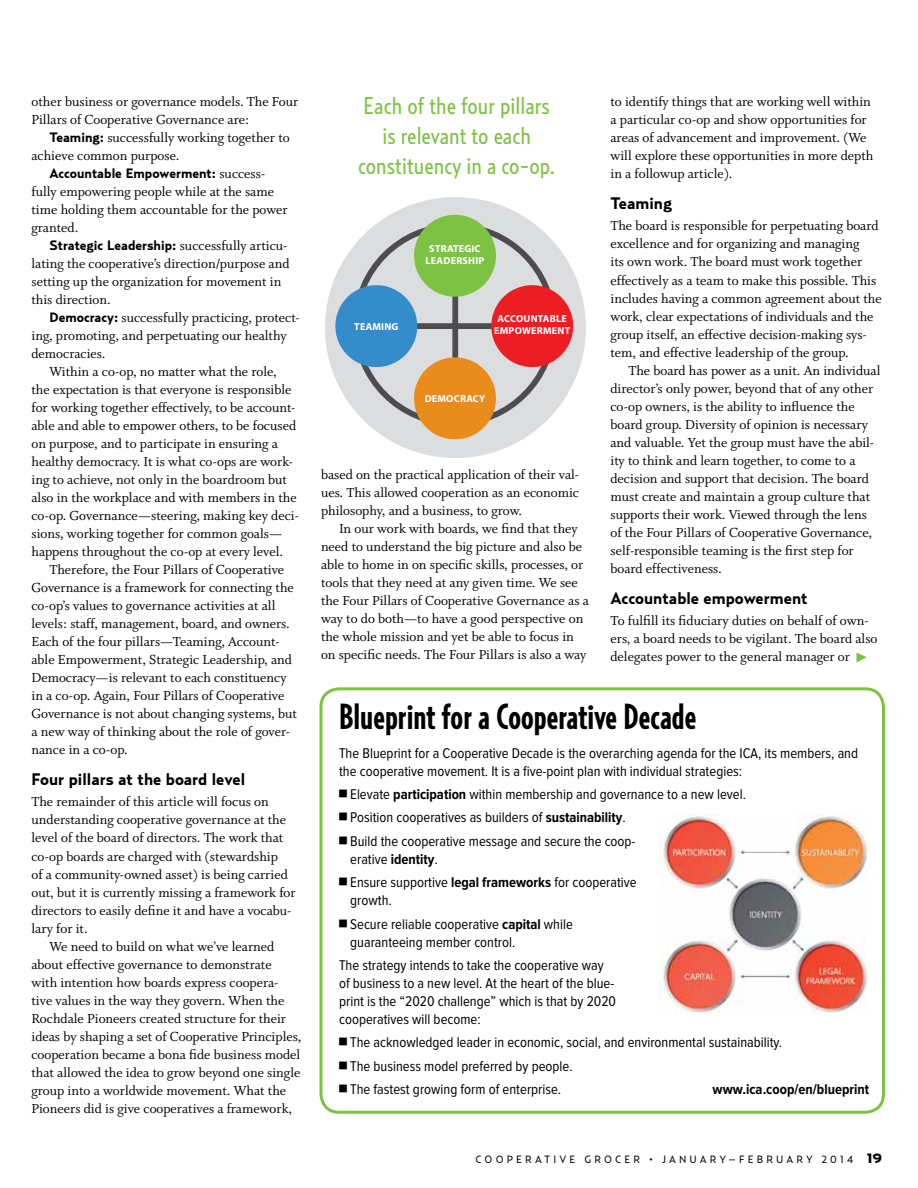
<style>
.page{position:relative;width:918px;height:1188px;background:#fff}
.page>*{position:absolute;margin:0;border:0;box-sizing:border-box;transform-origin:0 0}
.t1{font:700 36px "Relay Comp";color:#000}
.t2{font:700 26.1px/26.1px "Myriad Pro";letter-spacing:.02em;color:#000;text-align:center}
.t3{font:24px/30px "Relay Cond";color:#7dc242;text-align:center}
.t4{font:700 16.5px "Relay";color:#000}
.t5{font:14.7px/18px "Whitman Roman LF";color:#000}
.t6{font:condensed 14.7px/18px "Proxima Nova";color:#000}
.t7{font:700 condensed 14.7px "Proxima Nova";color:#000}
.t8{font:700 13.5px "Relay";color:#000}
.t9{font:10.5px "Relay";letter-spacing:.3em;color:#000}
.t10{font:700 10.2px/12.1px "Myriad Pro";letter-spacing:.02em;color:#fff;text-align:center}
.s1{font-family:"Relay";font-weight:700;font-size:13.5px}
.s2{font-family:"Whitman Roman LF";font-weight:400;font-size:14.7px}
.s3{font-weight:700}
.s4{font-family:"Proxima Nova"}
.s5{font-family:"Relay Wide";font-weight:900;font-size:13.5px}
</style>
<div class="page">
<div style="left:325px;top:197px;width:261px;height:261px;background:#dcddde;border-radius:50%"></div>
<div style="left:402px;top:323px;width:98px;height:6px;background:#4d4d4f"></div>
<div style="left:452px;top:278px;width:6px;height:98px;background:#4d4d4f"></div>
<div style="left:335px;top:285px;width:82px;height:82px;background:#358ccb;border-radius:50%"></div>
<div style="left:491px;top:285px;width:82px;height:82px;background:#ed1d24;border-radius:50%"></div>
<div style="left:414px;top:215px;width:82px;height:82px;background:#7dc242;border-radius:50%"></div>
<div style="left:414px;top:357px;width:82px;height:82px;background:#ea8c1c;border-radius:50%"></div>
<svg style="left:856px;top:652px;width:11px;height:11px"></svg>
<div style="left:320px;top:687px;width:565px;height:427px;border:3px solid #7dc242;border-radius:18px"></div>
<img style="left:658px;top:814px;width:209px;height:199px">
<p class="t5" style="left:611px;top:93px;width:264px">to identify things that are working well within a particular co-op and show opportunities for areas of advancement and improvement. (We will explore these opportunities in more depth in a followup article).</p>
<p class="t4" style="left:610px;top:193px;width:63px">Teaming</p>
<p class="t5" style="left:610px;top:217px;width:273px">The board is responsible for perpetuating board excellence and for organizing and managing<br>its own work. The board must work together effectively as a team to make this possible. This includes having a common agreement about the work, clear expectations of individuals and the group itself, an effective decision-making sys&shy;tem, and effective leadership of the group.</p>
<p class="t5" style="left:610px;top:361px;width:272px;text-indent:18px">The board has power as a unit. An individual director’s only power, beyond that of any other co-op owners, is the ability to influence the board group. Diversity of opinion is necessary and valuable. Yet the group must have the abil&shy;ity to think and learn together, to come to a decision and support that decision. The board must create and maintain a group culture that supports their work. Viewed through the lens of the Four Pillars of Cooperative Governance, self-responsible teaming is the first step for board effectiveness.</p>
<p class="t4" style="left:610px;top:588px;width:199px">Accountable empowerment</p>
<p class="t5" style="left:610px;top:612px;width:268px">To fulfill its fiduciary duties on behalf of own&shy;ers, a board needs to be vigilant. The board also delegates power to the general manager or</p>
<p class="t5" style="left:32px;top:93px;width:268px">other business or governance models. The Four<br>Pillars of Cooperative Governance are:</p>
<p class="t5" style="left:32px;top:129px;width:260px;text-indent:18px"><span class="s1">Teaming:</span> successfully working together to achieve common purpose.</p>
<p class="t8" style="left:50px;top:165px;width:217px">Accountable Empowerment: <span class="s2">success-</span></p>
<p class="t5" style="left:31px;top:183px;width:258px">fully empowering people while at the same time holding them accountable for the power granted.</p>
<p class="t8" style="left:50px;top:237px;width:239px">Strategic Leadership: <span class="s2">successfully articu-</span></p>
<p class="t5" style="left:31px;top:255px;width:260px">lating the cooperative’s direction/purpose and setting up the organization for movement in this direction.</p>
<p class="t5" style="left:50px;top:309px;width:252px"><span class="s1">Democracy:</span> successfully practicing, protect-</p>
<p class="t5" style="left:32px;top:327px;width:257px">ing, promoting, and perpetuating our healthy</p>
<p class="t5" style="left:32px;top:345px;width:75px">democracies.</p>
<p class="t5" style="left:50px;top:363px;width:229px">Within a co-op, no matter what the role,</p>
<p class="t5" style="left:32px;top:381px;width:262px">the expectation is that everyone is responsible</p>
<p class="t5" style="left:32px;top:399px;width:265px">for working together effectively, to be account-</p>
<p class="t5" style="left:32px;top:417px;width:266px">able and able to empower others, to be focused</p>
<p class="t5" style="left:32px;top:435px;width:248px">on purpose, and to participate in ensuring a</p>
<p class="t5" style="left:32px;top:453px;width:263px">healthy democracy. It is what co-ops are work-</p>
<p class="t5" style="left:32px;top:471px;width:257px">ing to achieve, not only in the boardroom but</p>
<p class="t5" style="left:32px;top:489px;width:267px">also in the workplace and with members in the</p>
<p class="t5" style="left:32px;top:507px;width:269px">co-op. Governance—steering, making key deci-</p>
<p class="t5" style="left:32px;top:525px;width:252px">sions, working together for common goals—</p>
<p class="t5" style="left:32px;top:543px;width:253px">happens throughout the co-op at every level.</p>
<p class="t5" style="left:50px;top:561px;width:236px">Therefore, the Four Pillars of Cooperative</p>
<p class="t5" style="left:32px;top:579px;width:264px">Governance is a framework for connecting the</p>
<p class="t5" style="left:32px;top:597px;width:246px">co-op’s values to governance activities at all</p>
<p class="t5" style="left:32px;top:615px;width:260px">levels: staff, management, board, and owners.</p>
<p class="t5" style="left:32px;top:633px;width:249px">Each of the four pillars—Teaming, Account-</p>
<p class="t5" style="left:32px;top:651px;width:262px">able Empowerment, Strategic Leadership, and</p>
<p class="t5" style="left:32px;top:669px;width:257px">Democracy—is relevant to each constituency</p>
<p class="t5" style="left:32px;top:687px;width:255px">in a co-op. Again, Four Pillars of Cooperative</p>
<p class="t5" style="left:32px;top:705px;width:267px">Governance is not about changing systems, but</p>
<p class="t5" style="left:32px;top:723px;width:260px">a new way of thinking about the role of gover-</p>
<p class="t5" style="left:32px;top:741px;width:98px">nance in a co-op.</p>
<p class="t4" style="left:32px;top:769px;width:215px">Four pillars at the board level</p>
<p class="t5" style="left:32px;top:793px;width:266px">The remainder of this article will focus on understanding cooperative governance at the level of the board of directors. The work that co-op boards are charged with (stewardship<br>of a community-owned asset) is being carried out, but it is currently missing a framework for directors to easily define it and have a vocabu&shy;lary for it.</p>
<p class="t5" style="left:32px;top:937px;width:271px;text-indent:18px">We need to build on what we’ve learned about effective governance to demonstrate<br>with intention how boards express coopera&shy;tive values in the way they govern. When the Rochdale Pioneers created structure for their ideas by shaping a set of Cooperative Principles, cooperation became a bona fide business model that allowed the idea to grow beyond one single group into a worldwide movement. What the Pioneers did is give cooperatives a framework,</p>
<h3 class="t3" style="left:358px;top:91px;width:199px">Each of the four pillars is relevant to each constituency in a co-op.</h3>
<p class="t10" style="left:426px;top:242px;width:60px">STRATEGIC<br>LEADERSHIP</p>
<p class="t10" style="left:494px;top:312px;width:78px">ACCOUNTABLE<br>EMPOWERMENT</p>
<p class="t10" style="left:354px;top:320px;width:46px">TEAMING</p>
<p class="t10" style="left:425px;top:393px;width:62px">DEMOCRACY</p>
<p class="t5" style="left:321px;top:466px;width:260px;text-align:justify">based on the practical application of their val&shy;ues. This allowed cooperation as an economic philosophy, and a business, to grow.</p>
<p class="t5" style="left:321px;top:520px;width:269px;text-indent:18px">In our work with boards, we find that they need to understand the big picture and also be able to home in on specific skills, processes, or tools that they need at any given time. We see the Four Pillars of Cooperative Governance as a way to do both—to have a good perspective on the whole mission and yet be able to focus in on specific needs. The Four Pillars is also a way</p>
<h2 class="t2" style="left:307px;top:470px;width:299px">Four Pillars of<br>Cooperative Governance</h2>
<h1 class="t1" style="left:339px;top:695px;width:359px">Blueprint for a Cooperative Decade</h1>
<p class="t6" style="left:339px;top:744px;width:521px">The Blueprint for a Cooperative Decade is the overarching agenda for the ICA, its members, and the cooperative movement. It is a five-point plan with individual strategies:</p>
<p class="t6" style="left:339px;top:786px;width:408px">■ Elevate <span class="s3">participation</span> within membership and governance to a new level.</p>
<p class="t6" style="left:339px;top:809px;width:288px">■ Position cooperatives as builders of <span class="s3">sustainability</span>.</p>
<p class="t6" style="left:350px;top:832px;width:287px;text-indent:-11px">■ Build the cooperative message and secure the coop&shy;erative <span class="s3">identity</span>.</p>
<p class="t6" style="left:350px;top:874px;width:288px;text-indent:-11px">■ Ensure supportive <span class="s3">legal frameworks</span> for cooperative growth.</p>
<p class="t6" style="left:350px;top:915px;width:224px;text-indent:-11px">■ Secure reliable cooperative <span class="s3">capital</span> while guaranteeing member control.</p>
<p class="t6" style="left:339px;top:957px;width:278px">The strategy intends to take the cooperative way of business to a new level. At the heart of the blue&shy;print is the “2020 challenge” which is that by 2020 cooperatives will become:</p>
<p class="t6" style="left:339px;top:1034px;width:445px">■ The acknowledged leader in economic, social, and environmental sustainability.</p>
<p class="t6" style="left:339px;top:1057px;width:235px">■ The business model preferred by people.</p>
<p class="t6" style="left:339px;top:1081px;width:224px">■ The fastest growing form of enterprise.</p>
<p class="t7" style="left:713px;top:1082px;width:158px">www.ica.coop/en/blueprint</p>
<p class="t9" style="left:476px;top:1153px;width:19px">C OOPERATI</p>
<p class="t9" style="left:560px;top:1153px;width:45px">VE GROCER</p>
<p class="t9" style="left:649px;top:1153px;width:234px"><span class="s4">•</span> JAN UAR Y–FE BR UAR Y 2014 <span class="s5">19</span></p>
</div>
